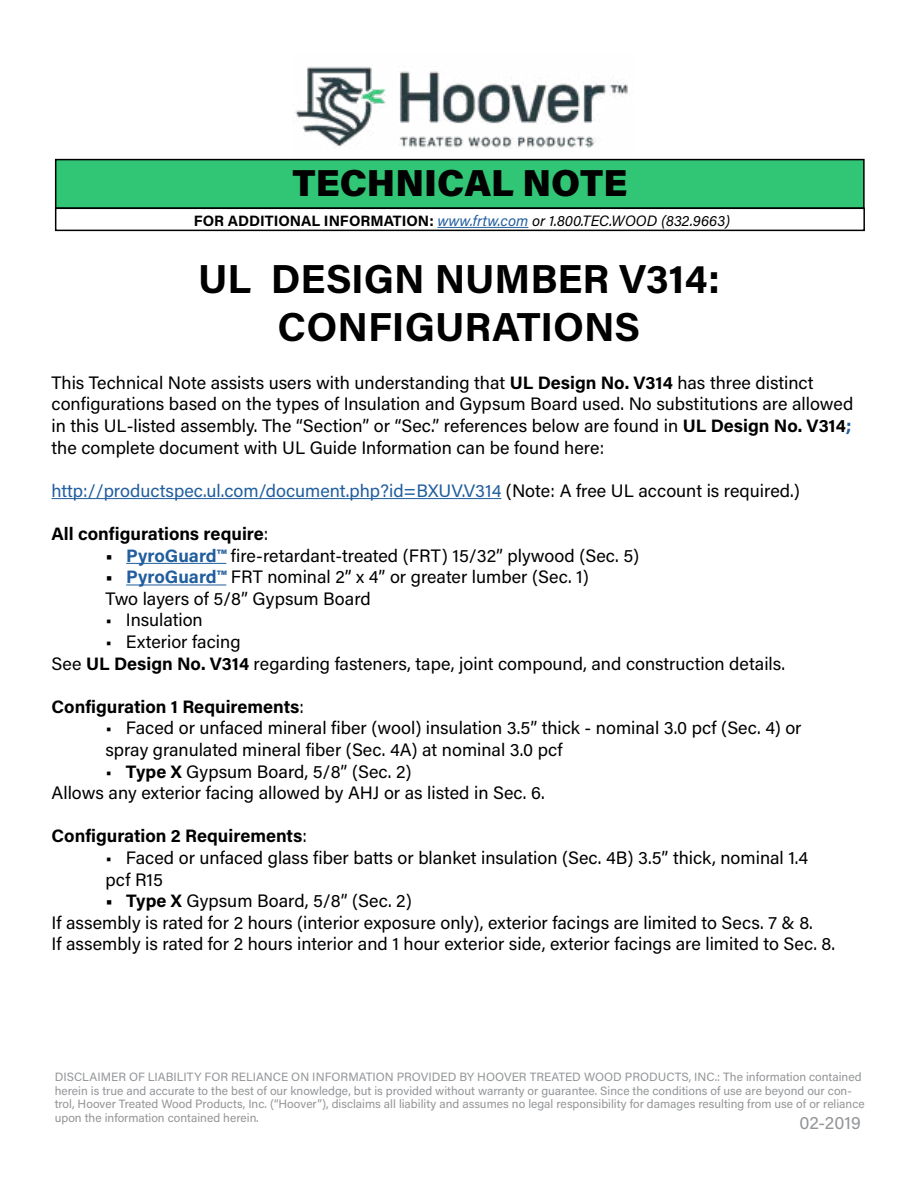
<style>
.page{position:relative;width:918px;height:1188px;background:#fff}
.page>*{position:absolute;margin:0;border:0;box-sizing:border-box;transform-origin:0 0}
.t1{font:700 40.5px/48.6px "Acumin Pro";color:#000;text-align:center}
.t2{font:900 37.5px "Acumin Pro";color:#000}
.t3{font:18px/21.6px "Acumin Pro";color:#000}
.t4{font:18px "Acumin Pro";color:#215e9e}
.t5{font:700 18px "Acumin Pro";color:#000}
.t6{font:18px "Acumin Pro";color:#939598}
.t7{font:italic 15px "Acumin Pro";letter-spacing:.01em;color:#000}
.t8{font:12px/13.5px "Acumin Pro";color:#939598}
.s1{font-weight:700;font-style:normal}
.s2{color:#215e9e}
.s3{font-weight:700}
.s4{font-weight:700;color:#215e9e}
.s5{color:#000}
.s6{font-weight:400}
</style>
<div class="page">
<hr style="left:52px;top:498px;width:449px;height:1px;background:#215e9e">
<hr style="left:126px;top:563px;width:100px;height:1px;background:#215e9e">
<hr style="left:126px;top:585px;width:100px;height:1px;background:#215e9e">
<img style="left:295px;top:67px;width:333px;height:81px">
<hr style="left:437px;top:227px;width:91px;height:1px;background:#215e9e">
<div style="left:56px;top:160px;width:808px;height:48px;background:#31c576"></div>
<div style="left:55px;top:159px;width:810px;height:50px;border:2px solid #000"></div>
<div style="left:55px;top:208px;width:810px;height:23px;border:2px solid #000"></div>
<h2 class="t2" style="left:293px;top:156px;width:336px">TECHNICAL NOTE</h2>
<p class="t7" style="left:194px;top:210px;width:538px"><span class="s1">FOR ADDITIONAL INFORMATION:</span> <span class="s2">www.frtw.com</span> or 1.800.TEC.WOOD (832.9663)</p>
<h1 class="t1" style="left:198px;top:252px;width:524px">UL DESIGN NUMBER V314:<br>CONFIGURATIONS</h1>
<p class="t3" style="left:52px;top:371px;width:803px">This Technical Note assists users with understanding that <span class="s3">UL Design No. V314</span> has three distinct configurations based on the types of Insulation and Gypsum Board used. No substitutions are allowed in this UL-listed assembly. The “Section” or “Sec.” references below are found in <span class="s3">UL Design No. V314</span><span class="s4">; </span>the complete document with UL Guide Information can be found here:</p>
<p class="t4" style="left:52px;top:478px;width:750px">http://productspec.ul.com/document.php?id=BXUV.V314 <span class="s5">(Note: A free UL account is required.)</span></p>
<p class="t5" style="left:52px;top:521px;width:218px">All configurations require<span class="s6">:</span></p>
<p class="t3" style="left:106px;top:544px;width:535px"><span class="s3">•</span> <span class="s4">PyroGuard™</span> fire-retardant-treated (FRT) 15/32” plywood (Sec. 5)</p>
<p class="t3" style="left:106px;top:565px;width:485px"><span class="s3">•</span> <span class="s4">PyroGuard™</span> FRT nominal 2” x 4” or greater lumber (Sec. 1)<br>Two layers of 5/8” Gypsum Board</p>
<p class="t3" style="left:106px;top:609px;width:99px">• Insulation</p>
<p class="t3" style="left:52px;top:630px;width:735px;text-indent:54px">• Exterior facing<br>See <span class="s3">UL Design No. V314</span> regarding fasteners, tape, joint compound, and construction details.</p>
<p class="t5" style="left:52px;top:694px;width:254px">Configuration 1 Requirements<span class="s6">:</span></p>
<p class="t3" style="left:106px;top:717px;width:698px">• Faced or unfaced mineral fiber (wool) insulation 3.5” thick - nominal 3.0 pcf (Sec. 4) or spray granulated mineral fiber (Sec. 4A) at nominal 3.0 pcf</p>
<p class="t3" style="left:52px;top:760px;width:495px;text-indent:54px">• <span class="s3">Type X</span> Gypsum Board, 5/8” (Sec. 2)<br>Allows any exterior facing allowed by AHJ or as listed in Sec. 6.</p>
<p class="t5" style="left:52px;top:823px;width:257px">Configuration 2 Requirements<span class="s6">:</span></p>
<p class="t3" style="left:106px;top:846px;width:704px">• Faced or unfaced glass fiber batts or blanket insulation (Sec. 4B) 3.5” thick, nominal 1.4 pcf R15</p>
<p class="t3" style="left:52px;top:889px;width:785px;text-indent:54px"><span class="s3">• Type X</span> Gypsum Board, 5/8” (Sec. 2)<br>If assembly is rated for 2 hours (interior exposure only), exterior facings are limited to Secs. 7 &amp; 8.<br>If assembly is rated for 2 hours interior and 1 hour exterior side, exterior facings are limited to Sec. 8.</p>
<p class="t8" style="left:55px;top:1070px;width:812px">DISCLAIMER OF LIABILITY FOR RELIANCE ON INFORMATION PROVIDED BY HOOVER TREATED WOOD PRODUCTS, INC.: The information contained herein is true and accurate to the best of our knowledge, but is provided without warranty or guarantee. Since the conditions of use are beyond our con&shy;trol, Hoover Treated Wood Products, Inc. (“Hoover”), disclaims all liability and assumes no legal responsibility for damages resulting from use of or reliance upon the information contained herein.</p>
<p class="t6" style="left:799px;top:1110px;width:63px">02-2019</p>
</div>
